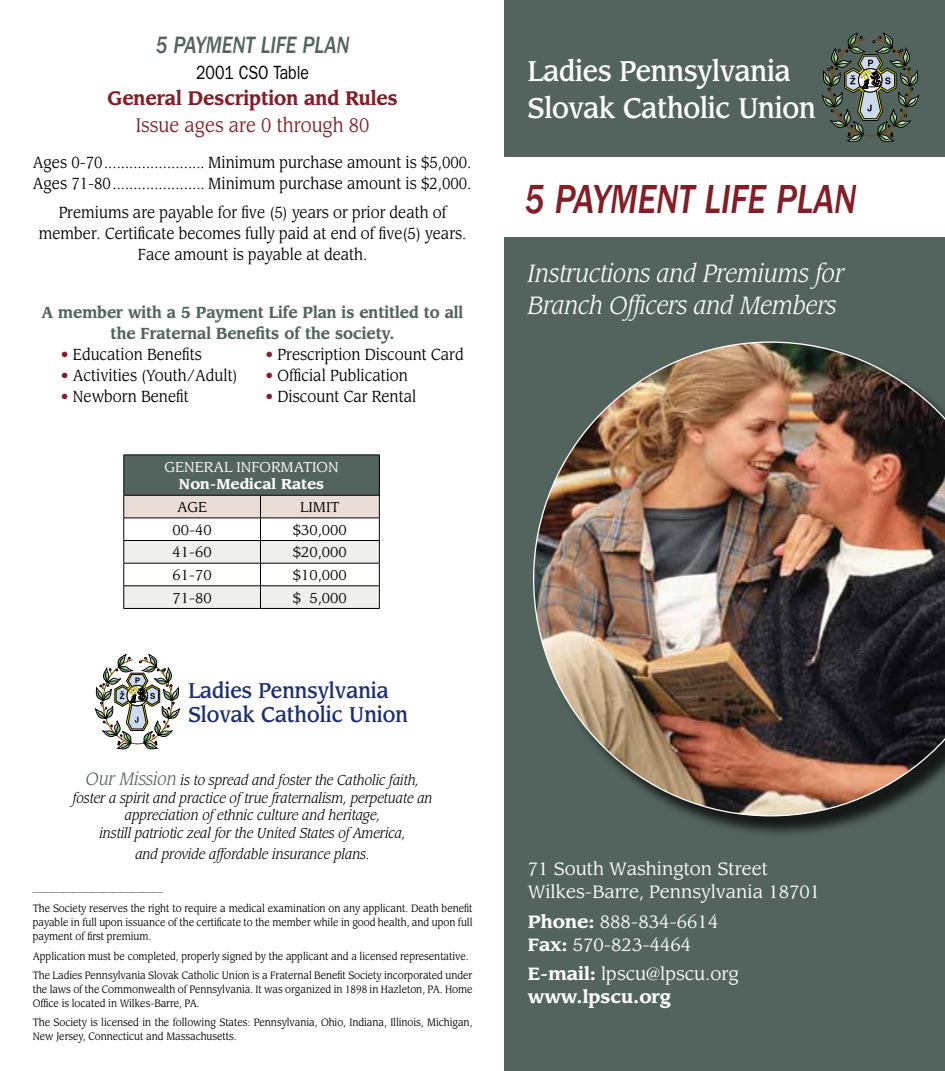
<style>
.page{position:relative;width:945px;height:1071px;background:#fff}
.page>*{position:absolute;margin:0;border:0;box-sizing:border-box;transform-origin:0 0}
.t1{font:italic 500 42px "Franklin Gothic";color:#831d26;scale:.82 1}
.t2{font:500 28px/36.8px "Leawood";letter-spacing:-.01em;color:#fff;scale:.9 1}
.t3{font:italic 24.5px/31.5px "Leawood";color:#fff;scale:.9 1}
.t4{font:italic 500 24.5px "Franklin Gothic";color:#53645e;scale:.82 1}
.t5{font:500 21px/24.5px "Leawood";color:#1c2f72;scale:.9 1}
.t6{font:700 19.25px "Leawood";color:#831d26;scale:.9 1}
.t7{font:19.25px "Leawood";color:#831d26;scale:.9 1}
.t8{font:19.25px "Franklin Gothic";color:#000;scale:.82 1}
.t9{font:17.5px/22.8px "Leawood";color:#fff}
.t10{font:700 17.5px/22.8px "Leawood";color:#fff}
.t11{font:15.75px/21px "Leawood";color:#000;scale:.9 1}
.t12{font:700 15.75px/21px "Leawood";color:#53645e;text-align:center;scale:.9 1}
.t13{font:italic 14px/17.5px "Leawood";color:#000;text-align:center;scale:.9 1}
.t14{font:14px "Leawood";color:#000}
.t15{font:14px "Leawood";color:#fff}
.t16{font:700 14px "Leawood";color:#fff}
.t17{font:12.25px "Leawood";color:#6d6e71;scale:.9 1}
.t18{font:10.5px/14px "Leawood";letter-spacing:-.005em;color:#000;scale:.9 1}
.s1{color:#831d26}
.s2{font-size:17.5px;color:#53645e}
.s3{font-weight:700}
.s4{font-weight:400}
</style>
<div class="page">
<div style="left:504px;top:0;width:441px;height:1071px;background:#53645e"></div>
<div style="left:504px;top:158px;width:441px;height:79px;background:#fff"></div>
<svg style="left:822px;top:33px;width:97px;height:109px"></svg>
<div style="left:536px;top:344px;width:409px;height:494px;background:#000;opacity:.75"></div>
<img style="left:533px;top:341px;width:412px;height:475px">
<svg style="left:95px;top:654px;width:85px;height:95px"></svg>
<div style="left:124px;top:455px;width:255px;height:40px;background:#53645e"></div>
<hr style="left:123px;top:455px;width:137px;height:1px;background:#000">
<hr style="left:123px;top:455px;width:1px;height:40px;background:#000">
<hr style="left:260px;top:455px;width:120px;height:1px;background:#000">
<hr style="left:379px;top:455px;width:1px;height:40px;background:#000">
<hr style="left:123px;top:608px;width:137px;height:1px;background:#000">
<svg style="left:123px;top:495px;width:257px;height:113px"></svg>
<hr style="left:260px;top:608px;width:120px;height:1px;background:#000">
<h3 class="t4" style="left:156px;top:31px;width:238px">5 PAYMENT LIFE PLAN</h3>
<h3 class="t8" style="left:196px;top:62px;width:139px">2001 CSO Table</h3>
<h3 class="t6" style="left:108px;top:87px;width:324px">General Description and Rules</h3>
<h3 class="t7" style="left:136px;top:113px;width:261px">Issue ages are 0 through 80</h3>
<h3 class="t11" style="left:33px;top:153px;width:489px">Ages 0-70........................ Minimum purchase amount is $5,000.<br>Ages 71-80...................... Minimum purchase amount is $2,000.</h3>
<h3 class="t11" style="left:39px;top:202px;width:477px;text-align:center">Premiums are payable for five (5) years or prior death of member. Certificate becomes fully paid at end of five(5) years.<br>Face amount is payable at death.</h3>
<h3 class="t12" style="left:42px;top:302px;width:470px">A member with a 5 Payment Life Plan is entitled to all the Fraternal Benefits of the society.</h3>
<h3 class="t11" style="left:61px;top:344px;width:158px"><span class="s1">•</span> Education Benefits</h3>
<h3 class="t11" style="left:266px;top:344px;width:222px"><span class="s1">•</span> Prescription Discount Card</h3>
<h3 class="t11" style="left:61px;top:365px;width:198px"><span class="s1">•</span> Activities (Youth/Adult)</h3>
<h3 class="t11" style="left:266px;top:365px;width:160px"><span class="s1">•</span> Official Publication</h3>
<h3 class="t11" style="left:61px;top:386px;width:144px"><span class="s1">•</span> Newborn Benefit</h3>
<h3 class="t11" style="left:266px;top:386px;width:169px"><span class="s1">•</span> Discount Car Rental</h3>
<h3 class="t15" style="left:164px;top:458px;width:22px">General</h3>
<h3 class="t15" style="left:236px;top:458px;width:16px">Information</h3>
<h3 class="t16" style="left:179px;top:476px;width:147px">Non-Medical Rates</h3>
<h3 class="t14" style="left:177px;top:499px;width:32px">AGE</h3>
<h3 class="t14" style="left:300px;top:499px;width:41px">LIMIT</h3>
<h3 class="t14" style="left:173px;top:521px;width:41px">00-40</h3>
<h3 class="t14" style="left:293px;top:521px;width:55px">$30,000</h3>
<h3 class="t14" style="left:173px;top:544px;width:41px">41-60</h3>
<h3 class="t14" style="left:293px;top:544px;width:55px">$20,000</h3>
<h3 class="t14" style="left:173px;top:567px;width:41px">61-70</h3>
<h3 class="t14" style="left:293px;top:567px;width:55px">$10,000</h3>
<h3 class="t14" style="left:173px;top:589px;width:41px">71-80</h3>
<h3 class="t14" style="left:293px;top:589px;width:55px">$ 5,000</h3>
<h3 class="t5" style="left:188px;top:678px;width:246px">Ladies Pennsylvania<br>Slovak Catholic Union</h3>
<h3 class="t13" style="left:73px;top:772px;width:401px"><span class="s2">Our Mission</span> is to spread and foster the Catholic faith, foster a spirit and practice of true fraternalism, perpetuate an appreciation of ethnic culture and heritage,<br>instill patriotic zeal for the United States of America,</h3>
<h3 class="t13" style="left:135px;top:845px;width:262px">and provide affordable insurance plans.</h3>
<p class="t17" style="left:33px;top:884px;width:146px">—————————————</p>
<p class="t18" style="left:33px;top:902px;width:490px;text-align:justify">The Society reserves the right to require a medical examination on any applicant. Death benefit payable in full upon issuance of the certificate to the member while in good health, and upon full payment of first premium.</p>
<p class="t18" style="left:33px;top:946px;width:490px;line-height:19.4px">Application must be completed, properly signed by the applicant and a licensed representative.<br>The Ladies Pennsylvania Slovak Catholic Union is a Fraternal Benefit Society incorporated under</p>
<p class="t18" style="left:33px;top:983px;width:490px">the laws of the Commonwealth of Pennsylvania. It was organized in 1898 in Hazleton, PA. Home<br>Office is located in Wilkes-Barre, PA.</p>
<p class="t18" style="left:33px;top:1016px;width:490px">The Society is licensed in the following States: Pennsylvania, Ohio, Indiana, Illinois, Michigan,<br>New Jersey, Connecticut and Massachusetts.</p>
<h2 class="t2" style="left:528px;top:53px;width:322px">Ladies Pennsylvania<br>Slovak Catholic Union</h2>
<h1 class="t1" style="left:525px;top:176px;width:407px">5 PAYMENT LIFE PLAN</h1>
<h3 class="t3" style="left:528px;top:258px;width:353px">Instructions and Premiums for<br>Branch Officers and Members</h3>
<h3 class="t9" style="left:528px;top:858px;width:294px">71 South Washington Street<br>Wilkes-Barre, Pennsylvania 18701</h3>
<h3 class="t9" style="left:528px;top:911px;width:192px"><span class="s3">Phone:</span> 888-834-6614<br><span class="s3">Fax:</span> 570-823-4464</h3>
<h3 class="t10" style="left:528px;top:963px;width:212px">E-mail: <span class="s4">lpscu@lpscu.org </span>www.lpscu.org</h3>
</div>
